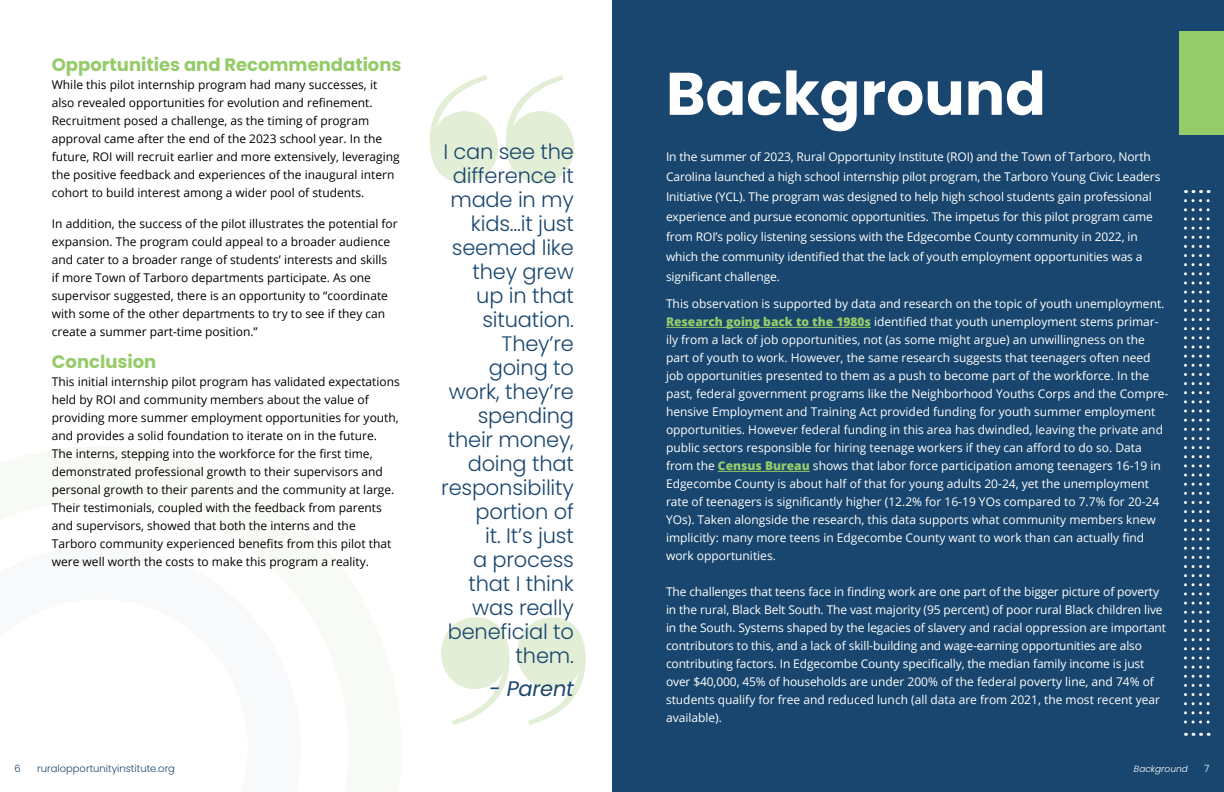
<style>
.page{position:relative;width:1224px;height:792px;background:#fff}
.page>*{position:absolute;margin:0;border:0;box-sizing:border-box;transform-origin:0 0}
.t1{font:700 60px "Poppins";color:#fff}
.t2{font:300 21px/24px "Poppins";letter-spacing:-.01em;color:#19466e;text-align:right}
.t3{font:italic 21px "Poppins";letter-spacing:-.01em;color:#19466e}
.t4{font:700 18px "Poppins";color:#96cb6a}
.t5{font:12px/18px "Open Sans";color:#fff}
.t6{font:12px/18px "Open Sans";color:#000}
.t7{font:300 10px "Poppins";color:#19466e}
.t8{font:300 10px "Poppins";color:#fff}
.t9{font:italic 300 9px "Poppins";color:#fff}
.s1{font-weight:800;color:#96cb6a}
</style>
<div class="page">
<div style="left:612px;top:0;width:612px;height:792px;background:#19466e"></div>
<svg style="left:1184px;top:201px;width:26px;height:535px"></svg>
<div style="left:1179px;top:32px;width:45px;height:103px;background:#96cb6a"></div>
<hr style="left:666px;top:327px;width:205px;height:1px;background:#96cb6a">
<hr style="left:718px;top:471px;width:92px;height:1px;background:#96cb6a">
<h3 class="t4" style="left:52px;top:54px;width:351px">Opportunities and Recommendations</h3>
<p class="t6" style="left:52px;top:75px;width:349px">While this pilot internship program had many successes, it also revealed opportunities for evolution and refinement.<br>Recruitment posed a challenge, as the timing of program approval came after the end of the 2023 school year. In the future, ROI will recruit earlier and more extensively, leveraging the positive feedback and experiences of the inaugural intern cohort to build interest among a wider pool of students.</p>
<p class="t6" style="left:52px;top:215px;width:347px">In addition, the success of the pilot illustrates the potential for expansion. The program could appeal to a broader audience and cater to a broader range of students’ interests and skills<br>if more Town of Tarboro departments participate. As one supervisor suggested, there is an opportunity to “coordinate with some of the other departments to try to see if they can create a summer part-time position.”</p>
<h3 class="t4" style="left:52px;top:351px;width:106px">Conclusion</h3>
<p class="t6" style="left:52px;top:372px;width:350px">This initial internship pilot program has validated expectations held by ROI and community members about the value of providing more summer employment opportunities for youth, and provides a solid foundation to iterate on in the future.<br>The interns, stepping into the workforce for the first time, demonstrated professional growth to their supervisors and personal growth to their parents and the community at large.<br>Their testimonials, coupled with the feedback from parents and supervisors, showed that both the interns and the Tarboro community experienced benefits from this pilot that were well worth the costs to make this program a reality.</p>
<p class="t7" style="left:14px;top:763px;width:8px">6</p>
<p class="t7" style="left:37px;top:763px;width:139px">ruralopportunityinstitute.org</p>
<p class="t2" style="left:441px;top:140px;width:134px">I can see the difference it made in my kids…it just seemed like they grew up in that situation.<br>They’re going to work, they’re spending their money, doing that responsibility portion of<br>it. It’s just<br>a process that I think was really beneficial to them.</p>
<h2 class="t3" style="left:489px;top:676px;width:86px">- Parent</h2>
<h1 class="t1" style="left:666px;top:59px;width:381px">Background</h1>
<p class="t5" style="left:666px;top:147px;width:496px;line-height:20px">In the summer of 2023, Rural Opportunity Institute (ROI) and the Town of Tarboro, North Carolina launched a high school internship pilot program, the Tarboro Young Civic Leaders Initiative (YCL). The program was designed to help high school students gain professional experience and pursue economic opportunities. The impetus for this pilot program came from ROI’s policy listening sessions with the Edgecombe County community in 2022, in which the community identified that the lack of youth employment opportunities was a significant challenge.</p>
<p class="t5" style="left:666px;top:295px;width:504px">This observation is supported by data and research on the topic of youth unemployment.<br><span class="s1">Research going back to the 1980s</span> identified that youth unemployment stems primar&shy;ily from a lack of job opportunities, not (as some might argue) an unwillingness on the part of youth to work. However, the same research suggests that teenagers often need job opportunities presented to them as a push to become part of the workforce. In the past, federal government programs like the Neighborhood Youths Corps and the Compre&shy;hensive Employment and Training Act provided funding for youth summer employment opportunities. However federal funding in this area has dwindled, leaving the private and public sectors responsible for hiring teenage workers if they can afford to do so. Data from the <span class="s1">Census Bureau</span> shows that labor force participation among teenagers 16-19 in Edgecombe County is about half of that for young adults 20-24, yet the unemployment rate of teenagers is significantly higher (12.2% for 16-19 YOs compared to 7.7% for 20-24<br>YOs). Taken alongside the research, this data supports what community members knew implicitly: many more teens in Edgecombe County want to work than can actually find work opportunities.</p>
<p class="t5" style="left:666px;top:583px;width:502px">The challenges that teens face in finding work are one part of the bigger picture of poverty in the rural, Black Belt South. The vast majority (95 percent) of poor rural Black children live in the South. Systems shaped by the legacies of slavery and racial oppression are important contributors to this, and a lack of skill-building and wage-earning opportunities are also contributing factors. In Edgecombe County specifically, the median family income is just over $40,000, 45% of households are under 200% of the federal poverty line, and 74% of students qualify for free and reduced lunch (all data are from 2021, the most recent year available).</p>
<p class="t9" style="left:1134px;top:764px;width:55px">Background</p>
<p class="t8" style="left:1204px;top:763px;width:7px">7</p>
</div>
